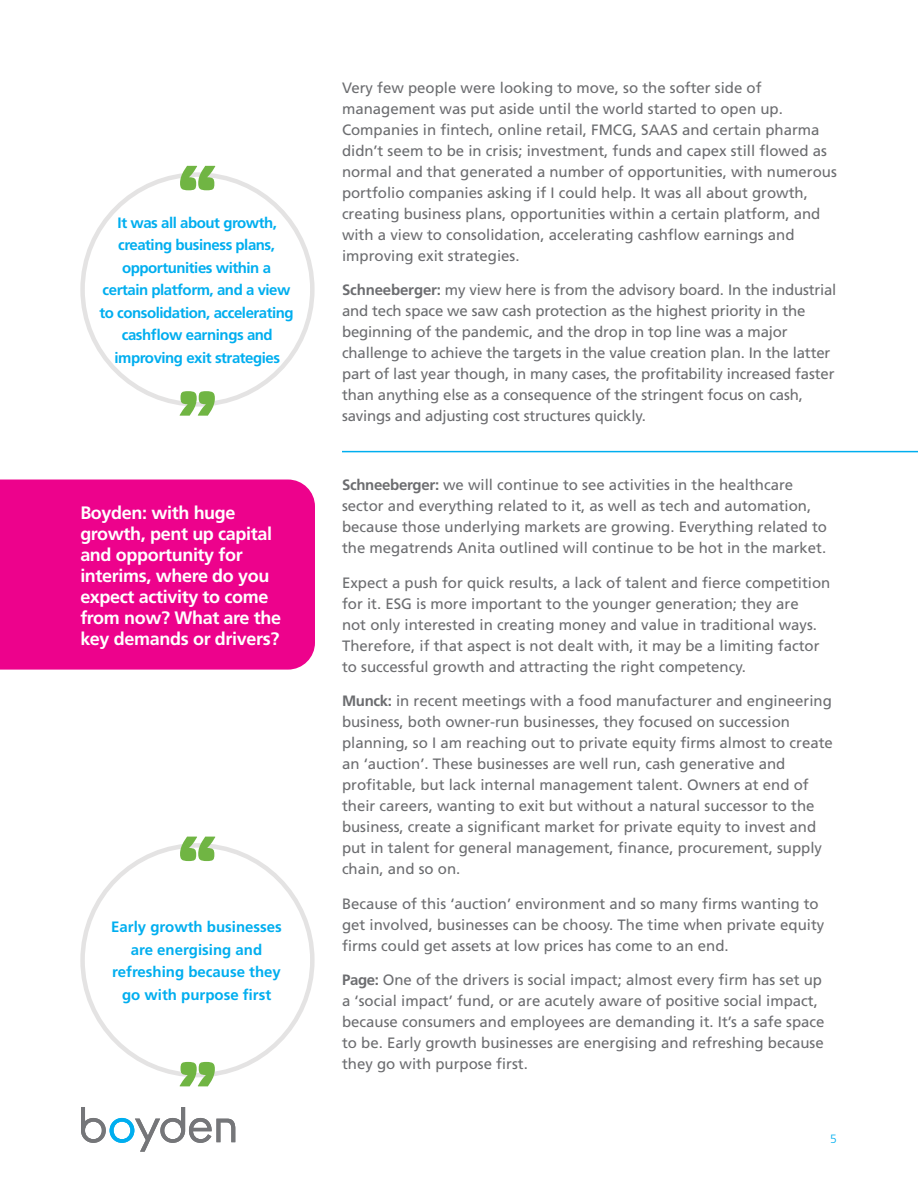
<style>
.page{position:relative;width:918px;height:1188px;background:#fff}
.page>*{position:absolute;margin:0;border:0;box-sizing:border-box;transform-origin:0 0}
.t1{font:800 60px "Allotrope";color:#70b543}
.Body_Copy{font:700 18px/21px "Frutiger";letter-spacing:-.02em;color:#fff}
.Body_Copy-2{font:15px/21px "Frutiger";color:#6c6d70}
.Body_Copy-3{font:700 15px/22.5px "Frutiger";letter-spacing:-.03em;color:#00aeef;text-align:center}
.Body_Copy-4{font:700 15px/22.5px "Frutiger";color:#00aeef;text-align:center}
.t2{font:300 12px "Frutiger";color:#00aeef}
.s1{font-weight:700}
</style>
<div class="page">
<svg style="left:81px;top:1107px;width:154px;height:45px"></svg>
<div style="left:0;top:480px;width:315px;height:190px;background:#ed028c"></div>
<hr style="left:342px;top:451px;width:576px;height:1px;background:#00aeef">
<p class="t1" style="left:178px;top:144px;width:40px">“</p>
<p class="Body_Copy-3" style="left:99px;top:211px;width:196px">It was all about growth, creating business plans, opportunities within a certain platform, and a view to consolidation, accelerating cashflow earnings and improving exit strategies</p>
<p class="t1" style="left:217px;top:437px;width:40px;rotate:-180deg">“</p>
<p class="Body_Copy" style="left:80px;top:502px;width:202px">Boyden: with huge growth, pent up capital and opportunity for interims, where do you expect activity to come from now? What are the key demands or drivers?</p>
<p class="t1" style="left:178px;top:815px;width:40px">“</p>
<p class="Body_Copy-4" style="left:111px;top:916px;width:172px">Early growth businesses are energising and refreshing because they go with purpose first</p>
<p class="t1" style="left:217px;top:1108px;width:40px;rotate:-180deg">“</p>
<p class="Body_Copy-2" style="left:342px;top:77px;width:496px">Very few people were looking to move, so the softer side of management was put aside until the world started to open up.<br>Companies in fintech, online retail, FMCG, SAAS and certain pharma didn’t seem to be in crisis; investment, funds and capex still flowed as normal and that generated a number of opportunities, with numerous portfolio companies asking if I could help. It was all about growth, creating business plans, opportunities within a certain platform, and with a view to consolidation, accelerating cashflow earnings and improving exit strategies.</p>
<p class="Body_Copy-2" style="left:342px;top:279px;width:496px"><span class="s1">Schneeberger:</span> my view here is from the advisory board. In the industrial and tech space we saw cash protection as the highest priority in the beginning of the pandemic, and the drop in top line was a major challenge to achieve the targets in the value creation plan. In the latter part of last year though, in many cases, the profitability increased faster than anything else as a consequence of the stringent focus on cash, savings and adjusting cost structures quickly.</p>
<p class="Body_Copy-2" style="left:342px;top:474px;width:487px"><span class="s1">Schneeberger:</span> we will continue to see activities in the healthcare sector and everything related to it, as well as tech and automation, because those underlying markets are growing. Everything related to the megatrends Anita outlined will continue to be hot in the market.</p>
<p class="Body_Copy-2" style="left:342px;top:572px;width:490px">Expect a push for quick results, a lack of talent and fierce competition for it. ESG is more important to the younger generation; they are<br>not only interested in creating money and value in traditional ways.<br>Therefore, if that aspect is not dealt with, it may be a limiting factor to successful growth and attracting the right competency.</p>
<p class="Body_Copy-2" style="left:342px;top:690px;width:492px"><span class="s1">Munck:</span> in recent meetings with a food manufacturer and engineering business, both owner-run businesses, they focused on succession planning, so I am reaching out to private equity firms almost to create an ‘auction’. These businesses are well run, cash generative and profitable, but lack internal management talent. Owners at end of their careers, wanting to exit but without a natural successor to the business, create a significant market for private equity to invest and put in talent for general management, finance, procurement, supply chain, and so on.</p>
<p class="Body_Copy-2" style="left:342px;top:893px;width:484px">Because of this ‘auction’ environment and so many firms wanting to get involved, businesses can be choosy. The time when private equity firms could get assets at low prices has come to an end.</p>
<p class="Body_Copy-2" style="left:342px;top:969px;width:484px"><span class="s1">Page:</span> One of the drivers is social impact; almost every firm has set up a ‘social impact’ fund, or are acutely aware of positive social impact, because consumers and employees are demanding it. It’s a safe space to be. Early growth businesses are energising and refreshing because they go with purpose first.</p>
<p class="t2" style="left:830px;top:1132px;width:8px">5</p>
</div>
